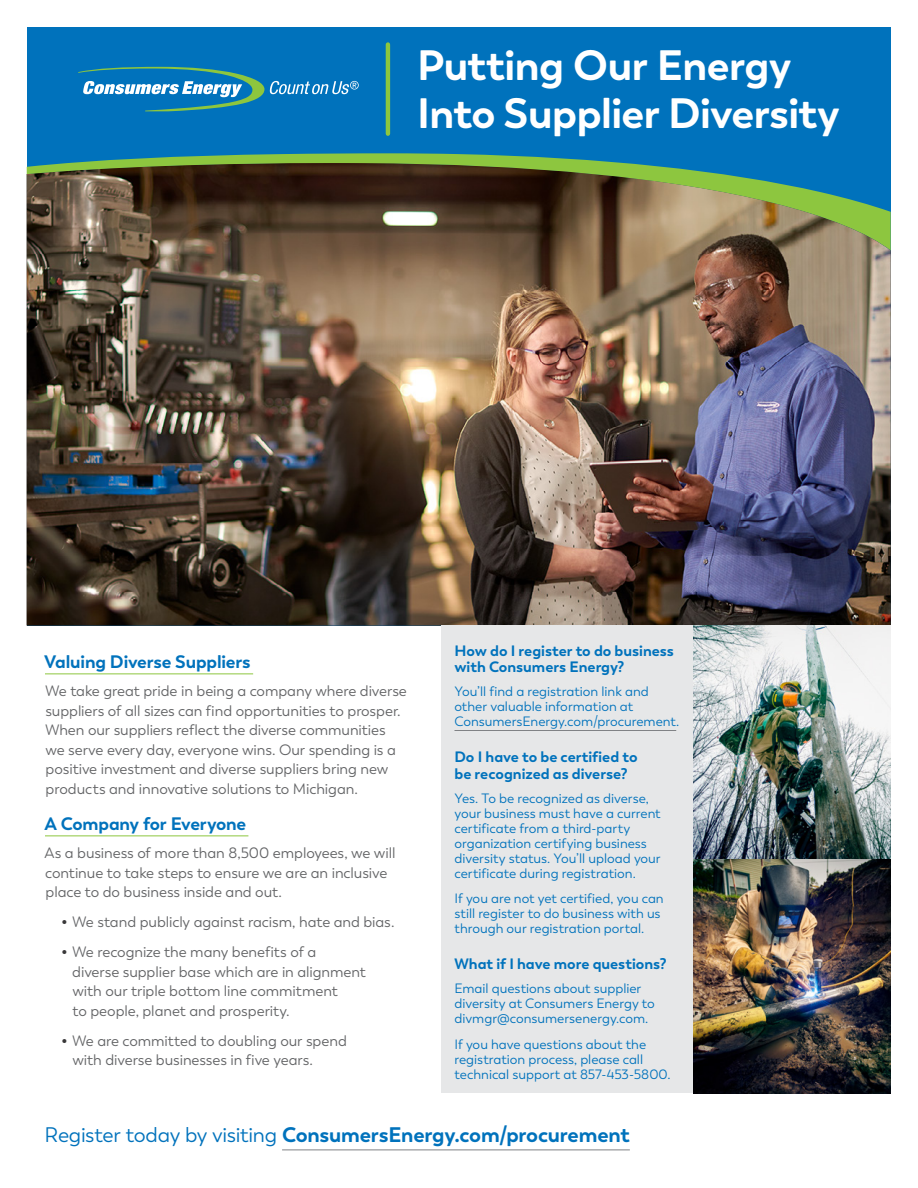
<style>
.page{position:relative;width:918px;height:1188px;background:#fff}
.page>*{position:absolute;margin:0;border:0;box-sizing:border-box;transform-origin:0 0}
.t1{font:700 42.3px/48px "Boston";letter-spacing:-.015em;color:#fff}
.t2{font:700 21px "Boston";letter-spacing:-.01em;color:#0072bc}
.Head_A{font:700 18px "Boston";letter-spacing:-.01em;color:#0072bc}
.Text{font:15px/19.5px "Boston";letter-spacing:-.005em;color:#636466}
.Q{font:700 15px/16.5px "Boston";color:#0072bc}
.A{font:13.5px/15px "Boston";color:#0072bc}
.s1{font-weight:700;color:#393839}
.s2{font-weight:400}
</style>
<div class="page">
<div style="left:27px;top:27px;width:864px;height:599px;background:#0072bc"></div>
<img style="left:27px;top:250px;width:864px;height:376px">
<svg style="left:27px;top:153px;width:864px;height:97px;background:#5a6148"></svg>
<img style="left:693px;top:625px;width:198px;height:235px">
<img style="left:693px;top:860px;width:198px;height:234px">
<hr style="left:282px;top:1150px;width:348px;height:1px;background:#808285">
<div style="left:441px;top:626px;width:252px;height:468px;background:#e6e7e8"></div>
<hr style="left:454px;top:730px;width:222px;height:1px;background:#808285">
<hr style="left:386px;top:45px;width:4px;height:89px;background:#8dc63f">
<svg style="left:78px;top:67px;width:281px;height:44px"></svg>
<hr style="left:45px;top:674px;width:208px;height:1px;background:#8dc63f">
<hr style="left:45px;top:836px;width:203px;height:1px;background:#8dc63f">
<p class="t1" style="left:417px;top:42px;width:424px">Putting Our Energy<br>Into Supplier Diversity</p>
<p class="Head_A" style="left:44px;top:650px;width:208px">Valuing Diverse Suppliers</p>
<p class="Text" style="left:45px;top:681px;width:363px">We take great pride in being a company where diverse suppliers of all sizes can find opportunities to prosper.<br>When our suppliers reflect the diverse communities we serve every day, everyone wins. Our spending is a positive investment and diverse suppliers bring new products and innovative solutions to Michigan.</p>
<p class="Head_A" style="left:44px;top:812px;width:203px">A Company for Everyone</p>
<p class="Text" style="left:44px;top:843px;width:352px">As a business of more than 8,500 employees, we will continue to take steps to ensure we are an inclusive place to do business inside and out.</p>
<p class="Text" style="left:62px;top:912px;width:334px"><span class="s1">•</span> We stand publicly against racism, hate and bias.</p>
<p class="Text" style="left:72px;top:942px;width:295px;text-indent:-11px"><span class="s1">•</span> We recognize the many benefits of a diverse supplier base which are in alignment with our triple bottom line commitment<br>to people, planet and prosperity.</p>
<p class="Text" style="left:72px;top:1031px;width:276px;text-indent:-11px"><span class="s1">•</span> We are committed to doubling our spend with diverse businesses in five years.</p>
<p class="Q" style="left:454px;top:642px;width:221px">How do I register to do business with Consumers Energy?</p>
<p class="A" style="left:454px;top:684px;width:226px">You’ll find a registration link and other valuable information at<br>ConsumersEnergy.com/procurement.</p>
<p class="Q" style="left:454px;top:749px;width:185px">Do I have to be certified to be recognized as diverse?</p>
<p class="A" style="left:454px;top:791px;width:208px">Yes. To be recognized as diverse, your business must have a current certificate from a third-party organization certifying business diversity status. You’ll upload your certificate during registration.</p>
<p class="A" style="left:454px;top:891px;width:211px">If you are not yet certified, you can still register to do business with us through our registration portal.</p>
<p class="Q" style="left:454px;top:956px;width:214px">What if I have more questions?</p>
<p class="A" style="left:454px;top:981px;width:202px">Email questions about supplier diversity at Consumers Energy to divmgr@consumersenergy.com.</p>
<p class="A" style="left:454px;top:1037px;width:218px">If you have questions about the registration process, please call technical support at 857-453-5800.</p>
<p class="t2" style="left:45px;top:1122px;width:587px"><span class="s2">Register today by visiting</span> ConsumersEnergy.com/procurement</p>
</div>
